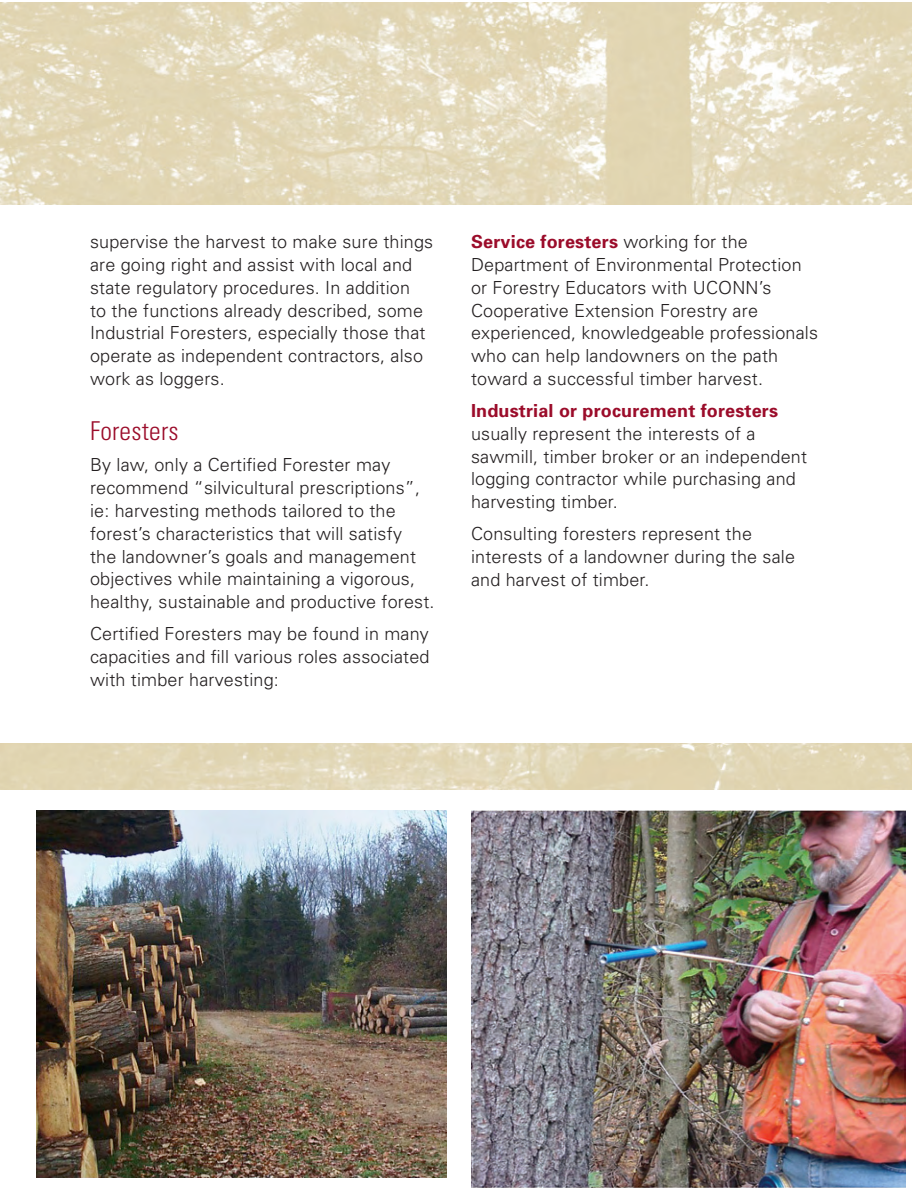
<style>
.page{position:relative;width:918px;height:1188px;background:#fff}
.page>*{position:absolute;margin:0;border:0;box-sizing:border-box;transform-origin:0 0}
.t1{font:300 condensed 26px "Univers";letter-spacing:.01em;color:#9b0c2a}
.t2{font:300 18px/22.8px "Univers";letter-spacing:.01em;color:#231f20}
.t3{font:700 18px "Univers";letter-spacing:.01em;color:#9b0c2a}
.s1{font-weight:700;color:#9b0c2a}
</style>
<div class="page">
<img style="left:0;top:2px;width:912px;height:788px">
<div style="left:0;top:205px;width:918px;height:537px;background:#fff"></div>
<img style="left:36px;top:810px;width:411px;height:367px">
<img style="left:472px;top:810px;width:433px;height:378px">
<p class="t2" style="left:90px;top:230px;width:345px">supervise the harvest to make sure things are going right and assist with local and state regulatory procedures. In addition<br>to the functions already described, some Industrial Foresters, especially those that operate as independent contractors, also work as loggers.</p>
<h1 class="t1" style="left:90px;top:415px;width:90px">Foresters</h1>
<p class="t2" style="left:90px;top:454px;width:346px">By law, only a Certified Forester may recommend “silvicultural prescriptions”, ie: harvesting methods tailored to the forest’s characteristics that will satisfy<br>the landowner’s goals and management objectives while maintaining a vigorous, healthy, sustainable and productive forest.</p>
<p class="t2" style="left:90px;top:622px;width:341px;text-align:justify">Certified Foresters may be found in many capacities and fill various roles associated with timber harvesting:</p>
<p class="t2" style="left:471px;top:230px;width:349px"><span class="s1">Service foresters</span> working for the Department of Environmental Protection or Forestry Educators with UCONN’s Cooperative Extension Forestry are experienced, knowledgeable professionals who can help landowners on the path toward a successful timber harvest.</p>
<p class="t3" style="left:471px;top:400px;width:309px">Industrial or procurement foresters</p>
<p class="t2" style="left:471px;top:422px;width:338px">usually represent the interests of a sawmill, timber broker or an independent logging contractor while purchasing and harvesting timber.</p>
<p class="t2" style="left:471px;top:522px;width:326px">Consulting foresters represent the interests of a landowner during the sale and harvest of timber.</p>
</div>
